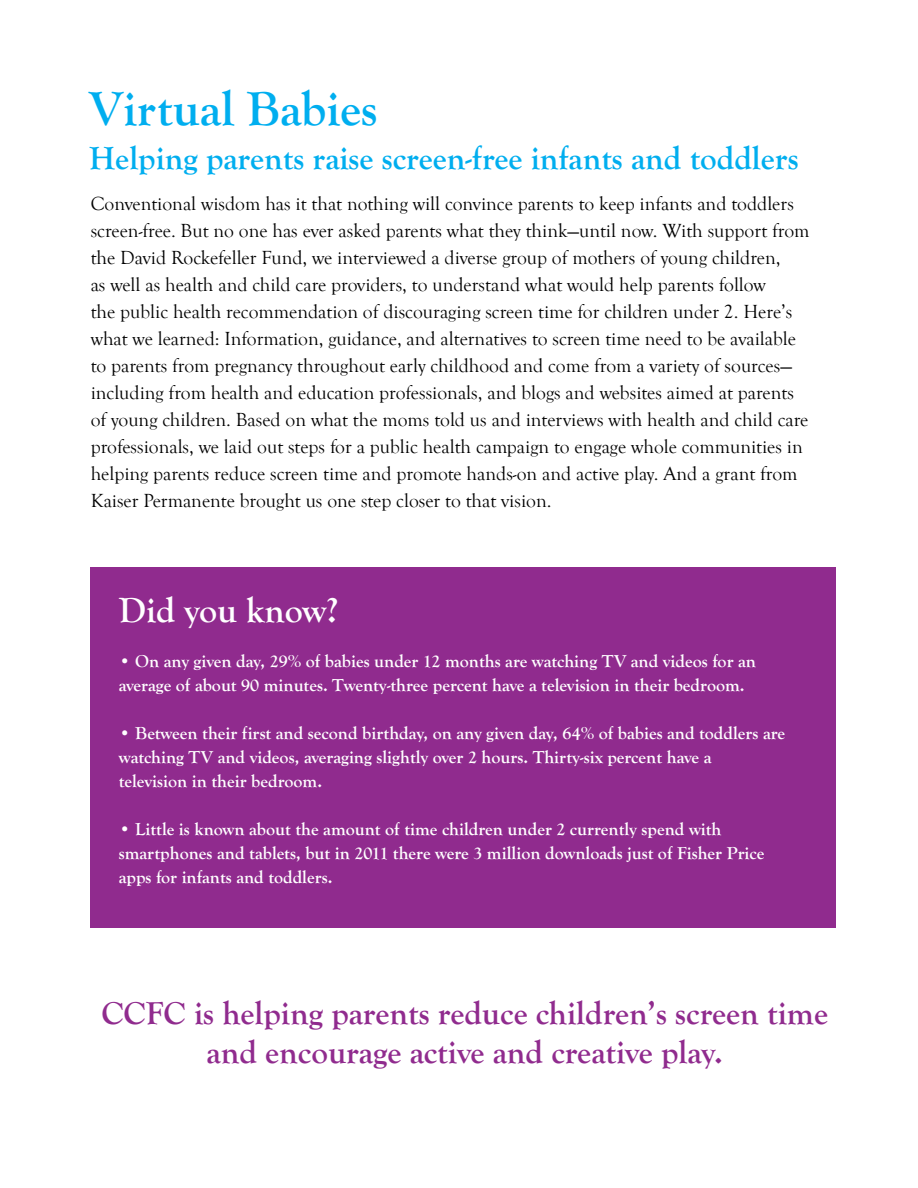
<style>
.page{position:relative;width:918px;height:1188px;background:#fff}
.page>*{position:absolute;margin:0;border:0;box-sizing:border-box;transform-origin:0 0}
.t1{font:700 49.5px "Goudy Old Style T";color:#00aeef}
.t2{font:700 36px "Goudy Old Style T";color:#fff}
.t3{font:700 33px/39px "Goudy Old Style T";color:#902b8e;text-align:center}
.t4{font:700 33px "Goudy Old Style T";color:#00aeef}
.t5{font:19.5px/27px "Goudy Old Style T";color:#000}
.t6{font:700 18px/24px "Goudy Old Style T";color:#fff}
</style>
<div class="page">
<div style="left:90px;top:567px;width:746px;height:360px;background:#902b8e"></div>
<h1 class="t1" style="left:89px;top:81px;width:290px">Virtual Babies</h1>
<h3 class="t4" style="left:89px;top:139px;width:711px">Helping parents raise screen-free infants and toddlers</h3>
<p class="t5" style="left:91px;top:191px;width:720px">Conventional wisdom has it that nothing will convince parents to keep infants and toddlers screen-free. But no one has ever asked parents what they think—until now. With support from the David Rockefeller Fund, we interviewed a diverse group of mothers of young children,<br>as well as health and child care providers, to understand what would help parents follow<br>the public health recommendation of discouraging screen time for children under 2. Here’s what we learned: Information, guidance, and alternatives to screen time need to be available to parents from pregnancy throughout early childhood and come from a variety of sources— including from health and education professionals, and blogs and websites aimed at parents of young children. Based on what the moms told us and interviews with health and child care professionals, we laid out steps for a public health campaign to engage whole communities in helping parents reduce screen time and promote hands-on and active play. And a grant from Kaiser Permanente brought us one step closer to that vision.</p>
<h2 class="t2" style="left:119px;top:596px;width:221px">Did you know?</h2>
<p class="t6" style="left:119px;top:650px;width:639px">• On any given day, 29% of babies under 12 months are watching TV and videos for an average of about 90 minutes. Twenty-three percent have a television in their bedroom.</p>
<p class="t6" style="left:119px;top:722px;width:668px">• Between their first and second birthday, on any given day, 64% of babies and toddlers are watching TV and videos, averaging slightly over 2 hours. Thirty-six percent have a<br>television in their bedroom.</p>
<p class="t6" style="left:119px;top:818px;width:647px">• Little is known about the amount of time children under 2 currently spend with smartphones and tablets, but in 2011 there were 3 million downloads just of Fisher Price apps for infants and toddlers.</p>
<h3 class="t3" style="left:101px;top:996px;width:728px">CCFC is helping parents reduce children’s screen time and encourage active and creative play.</h3>
</div>
